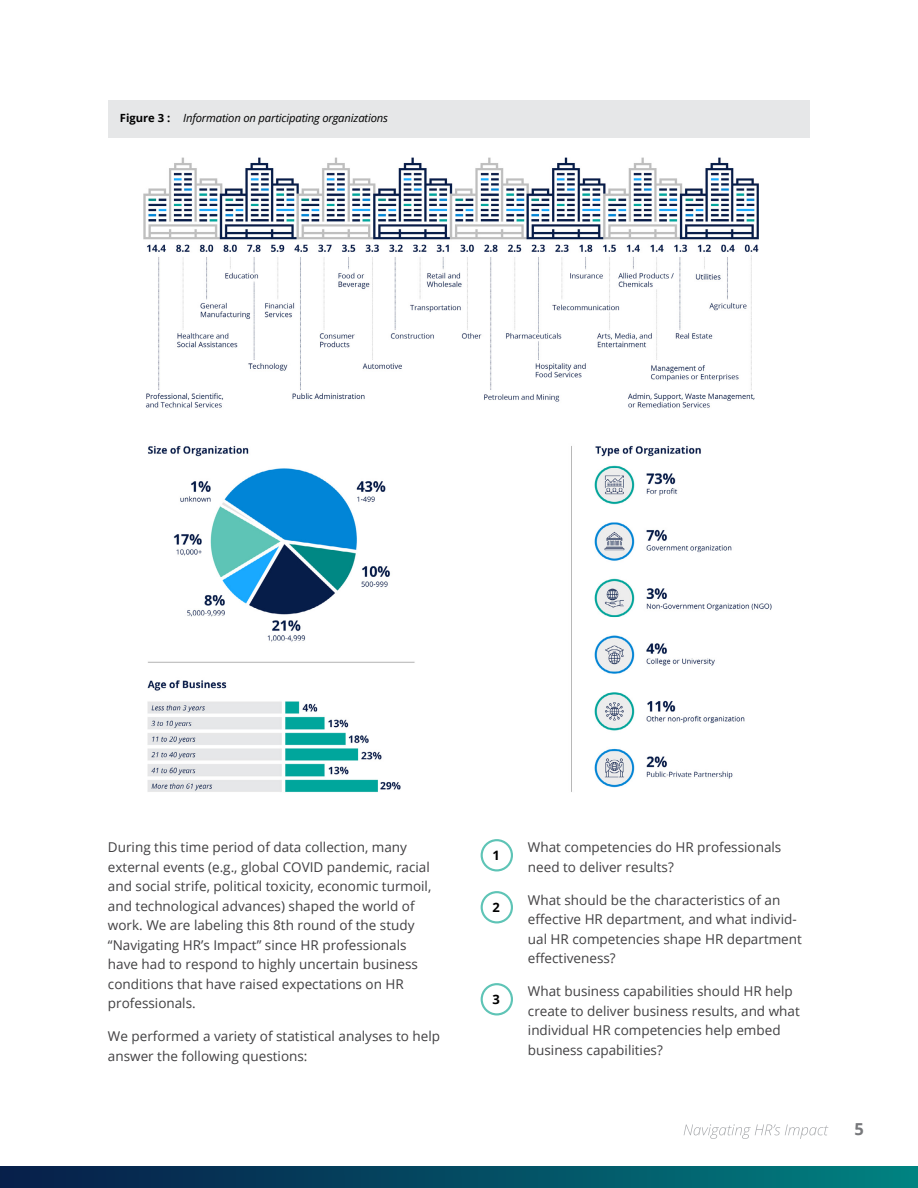
<style>
.page{position:relative;width:918px;height:1188px;background:#fff}
.page>*{position:absolute;margin:0;border:0;box-sizing:border-box;transform-origin:0 0}
.t1{font:700 16.5px "Open Sans";color:#77787b}
.t2{font:13.5px/19.5px "Open Sans";color:#414042}
.t3{font:700 12.9px "Open Sans";color:#000}
.t4{font:italic 11.25px "Open Sans";letter-spacing:-.015em;color:#000}
.s1{font-weight:700;font-style:normal}
</style>
<div class="page">
<svg style="left:684px;top:1124px;width:144px;height:15px"></svg>
<div style="left:0;top:1166px;width:918px;height:22px;background:linear-gradient(to right,#071a48,#01807f)"></div>
<div style="left:108px;top:100px;width:702px;height:37px;background:#e6e7e8"></div>
<img style="left:144px;top:157px;width:614px;height:251px">
<img style="left:148px;top:445px;width:267px;height:347px">
<img style="left:571px;top:446px;width:201px;height:346px">
<div style="left:481px;top:839px;width:32px;height:32px;border:2px solid #5ec4b6;border-radius:50%"></div>
<div style="left:481px;top:891px;width:32px;height:32px;border:2px solid #5ec4b6;border-radius:50%"></div>
<div style="left:481px;top:983px;width:32px;height:32px;border:2px solid #5ec4b6;border-radius:50%"></div>
<p class="t4" style="left:120px;top:111px;width:270px"><span class="s1">Figure 3 :</span> Information on participating organizations</p>
<p class="t2" style="left:108px;top:837px;width:325px">During this time period of data collection, many external events (e.g., global COVID pandemic, racial and social strife, political toxicity, economic turmoil, and technological advances) shaped the world of work. We are labeling this 8th round of the study “Navigating HR’s Impact” since HR professionals have had to respond to highly uncertain business conditions that have raised expectations on HR professionals.</p>
<p class="t2" style="left:108px;top:1026px;width:334px">We performed a variety of statistical analyses to help answer the following questions:</p>
<p class="t3" style="left:493px;top:846px;width:9px">1</p>
<p class="t3" style="left:493px;top:898px;width:9px">2</p>
<p class="t3" style="left:493px;top:990px;width:9px">3</p>
<p class="t2" style="left:528px;top:837px;width:255px">What competencies do HR professionals need to deliver results?</p>
<p class="t2" style="left:528px;top:890px;width:276px">What should be the characteristics of an effective HR department, and what individ&shy;ual HR competencies shape HR department effectiveness?</p>
<p class="t2" style="left:528px;top:981px;width:273px">What business capabilities should HR help create to deliver business results, and what individual HR competencies help embed business capabilities?</p>
<p class="t1" style="left:855px;top:1118px;width:11px">5</p>
</div>
